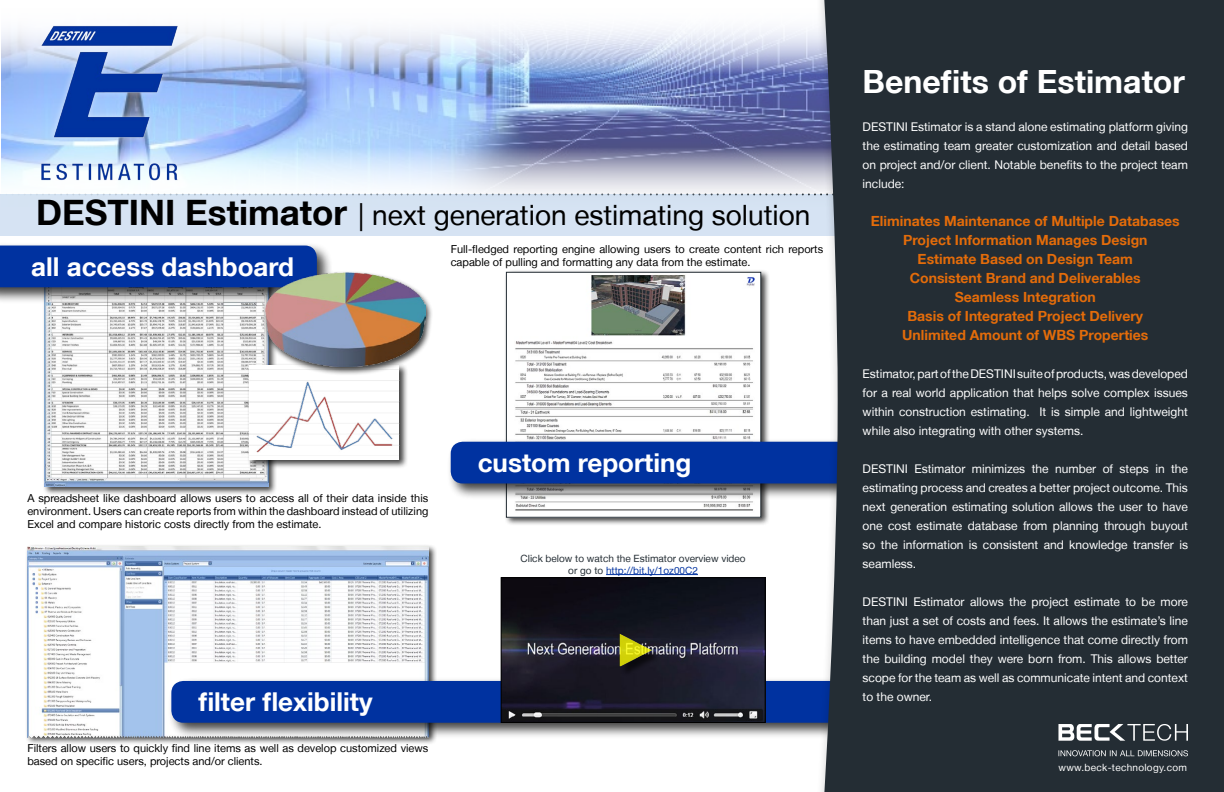
<style>
.page{position:relative;width:1224px;height:792px;background:#fff}
.page>*{position:absolute;margin:0;border:0;box-sizing:border-box;transform-origin:0 0}
.t1{font:700 32px "Helvetica Neue LT";color:#fff}
.t2{font:28px "Helvetica Neue LT";color:#000}
.t3{font:700 26px "Helvetica Neue LT";color:#fff}
.t4{font:700 14px/19px "Helvetica Neue LT";color:#e46c0a;text-align:center}
.t5{font:12px/19px "Helvetica Neue LT";color:#fff;text-align:justify}
.t6{font:11px/13.2px "Helvetica Neue LT";color:#000}
.t7{font:10px/12px "Helvetica Neue LT";color:#242d34;text-align:center}
.t8{font:10px "Helvetica Neue LT";letter-spacing:.03em;color:#fff}
.s1{font-weight:700;font-size:35px}
.s2{color:#0032a0}
</style>
<div class="page">
<div style="left:504px;top:269px;width:266px;height:257px;background:#000;opacity:.75"></div>
<img style="left:508px;top:274px;width:251px;height:242px">
<div style="left:506px;top:272px;width:255px;height:246px;border:1px solid #242d34"></div>
<div style="left:447px;top:438px;width:424px;height:62px;background:#000;opacity:.75"></div>
<div style="left:451px;top:442px;width:404px;height:41px;background:#0032a0;border-radius:12px"></div>
<div style="left:25px;top:544px;width:412px;height:201px;background:#000;opacity:.75"></div>
<img style="left:27px;top:546px;width:401px;height:191px">
<div style="left:168px;top:677px;width:693px;height:62px;background:#000;opacity:.75"></div>
<div style="left:171px;top:681px;width:674px;height:42px;background:#0032a0;border-radius:12px"></div>
<img style="left:503px;top:579px;width:260px;height:142px">
<div style="left:501px;top:577px;width:264px;height:146px;border:1px solid #000"></div>
<div style="left:621px;top:636px;width:41px;height:41px;background:#000;opacity:.75"></div>
<img style="left:619px;top:634px;width:33px;height:33px">
<img style="left:1px;top:73px;width:814px;height:60px">
<svg style="left:1px;top:133px;width:814px;height:60px;background:#b4bfd9"></svg>
<svg style="left:1px;top:29px;width:814px;height:44px"></svg>
<div style="left:0;top:194px;width:846px;height:42px;background:#d6e3f3"></div>
<div style="left:823px;top:0;width:401px;height:792px;background:#242d34"></div>
<svg style="left:212px;top:193px;width:627px;height:2px"></svg>
<svg style="left:1058px;top:750px;width:130px;height:6px"></svg>
<svg style="left:1058px;top:724px;width:130px;height:17px"></svg>
<div style="left:42px;top:258px;width:235px;height:237px;background:#000;opacity:.75"></div>
<img style="left:45px;top:304px;width:223px;height:183px">
<hr style="left:606px;top:574px;width:92px;height:1px;background:#0032a0">
<div style="left:247px;top:363px;width:161px;height:106px;background:#000;opacity:.75"></div>
<div style="left:249px;top:366px;width:150px;height:94px;background:#fff"></div>
<img style="left:249px;top:380px;width:150px;height:73px">
<div style="left:0;top:242px;width:333px;height:62px;background:#000;opacity:.75"></div>
<div style="left:0;top:246px;width:317px;height:41px;background:#0032a0"></div>
<div style="left:263px;top:270px;width:171px;height:106px;background:#000;opacity:.75"></div>
<img style="left:265px;top:272px;width:160px;height:95px">
<img style="left:7px;top:25px;width:205px;height:171px">
<h2 class="t2" style="left:36px;top:198px;width:776px"><span class="s1">DESTINI Estimator</span> | next generation estimating solution</h2>
<h3 class="t3" style="left:31px;top:250px;width:264px">all access dashboard</h3>
<p class="t6" style="left:451px;top:242px;width:374px">Full-fledged reporting engine allowing users to create content rich reports capable of pulling and formatting any data from the estimate.</p>
<p class="t6" style="left:27px;top:491px;width:403px;text-align:justify">A spreadsheet like dashboard allows users to access all of their data inside this environment. Users can create reports from within the dashboard instead of utilizing Excel and compare historic costs directly from the estimate.</p>
<h3 class="t3" style="left:198px;top:686px;width:176px">filter flexibility</h3>
<p class="t6" style="left:27px;top:741px;width:403px">Filters allow users to quickly find line items as well as develop customized views based on specific users, projects and/or clients.</p>
<h3 class="t3" style="left:478px;top:447px;width:215px">custom reporting</h3>
<p class="t7" style="left:521px;top:552px;width:226px">Click below to watch the Estimator overview video or go to <span class="s2">http://bit.ly/1oz00C2</span></p>
<h1 class="t1" style="left:863px;top:61px;width:324px">Benefits of Estimator</h1>
<p class="t5" style="left:863px;top:117px;width:327px">DESTINI Estimator is a stand alone estimating platform giving the estimating team greater customization and detail based on project and/or client. Notable benefits to the project team include:</p>
<p class="t4" style="left:871px;top:211px;width:310px">Eliminates Maintenance of Multiple Databases Project Information Manages Design<br>Estimate Based on Design Team<br>Consistent Brand and Deliverables<br>Seamless Integration<br>Basis of Integrated Project Delivery<br>Unlimited Amount of WBS Properties</p>
<p class="t5" style="left:863px;top:364px;width:327px">Estimator, part of the DESTINI suite of products, was developed for a real world application that helps solve complex issues within construction estimating. It is simple and lightweight while also integrating with other systems.</p>
<p class="t5" style="left:863px;top:459px;width:327px">DESTINI Estimator minimizes the number of steps in the estimating process and creates a better project outcome. This next generation estimating solution allows the user to have one cost estimate database from planning through buyout so the information is consistent and knowledge transfer is seamless.</p>
<p class="t5" style="left:863px;top:592px;width:327px">DESTINI Estimator allows the project estimate to be more than just a set of costs and fees. It allows the estimate’s line items to have embedded intelligence that come directly from the building model they were born from. This allows better scope for the team as well as communicate intent and context to the owner.</p>
<p class="t8" style="left:1058px;top:762px;width:130px">www.beck-technology.com</p>
</div>
